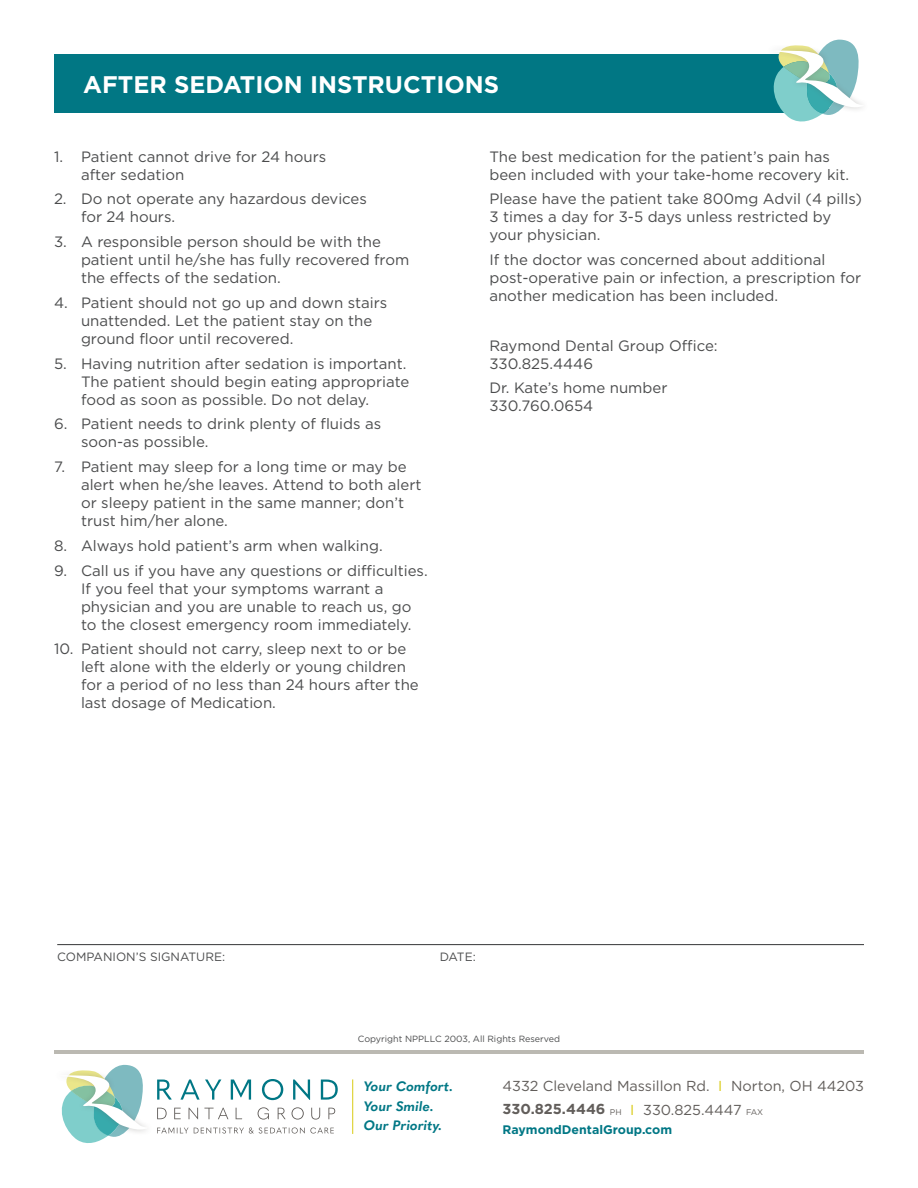
<style>
.page{position:relative;width:918px;height:1188px;background:#fff}
.page>*{position:absolute;margin:0;border:0;box-sizing:border-box;transform-origin:0 0}
.t1{font:700 24px "Gotham HTF";color:#fff}
.t2{font:15px/18px "Gotham HTF";color:#4b4c4d}
.t3{font:14.4px/24px "Gotham HTF";color:#625e5b}
.t4{font:italic 700 13.5px/19.5px "Quasimoda";color:#007785}
.t5{font:700 12.3px "Gotham HTF";color:#007785}
.t6{font:12px "Gotham HTF";color:#4b4c4d}
.t7{font:9px "Gotham HTF";color:#4b4c4d}
.s1{color:#d9cb15}
.s2{font-weight:700}
.s3{font-size:8.25px}
</style>
<div class="page">
<hr style="left:54px;top:1051px;width:810px;height:3px;background:#bbb9b2">
<svg style="left:157px;top:1127px;width:177px;height:7px"></svg>
<svg style="left:61px;top:1065px;width:85px;height:78px"></svg>
<svg style="left:157px;top:1079px;width:181px;height:21px"></svg>
<svg style="left:157px;top:1107px;width:178px;height:13px"></svg>
<hr style="left:352px;top:1079px;width:1px;height:55px;background:#d9cb15">
<div style="left:54px;top:54px;width:774px;height:58px;background:#017784"></div>
<div style="left:764px;top:44px;width:105px;height:69px;background:#625e5b;opacity:.3"></div>
<svg style="left:768px;top:39px;width:97px;height:83px"></svg>
<hr style="left:57px;top:944px;width:807px;height:1px;background:#4b4c4d">
<h1 class="t1" style="left:83px;top:71px;width:417px">AFTER SEDATION INSTRUCTIONS</h1>
<p class="t2" style="left:81px;top:147px;width:247px;text-indent:-27px">1. Patient cannot drive for 24 hours after sedation</p>
<p class="t2" style="left:81px;top:190px;width:288px;text-indent:-27px">2. Do not operate any hazardous devices for 24 hours.</p>
<p class="t2" style="left:81px;top:233px;width:330px;text-indent:-27px">3. A responsible person should be with the patient until he/she has fully recovered from the effects of the sedation.</p>
<p class="t2" style="left:81px;top:293px;width:308px;text-indent:-27px">4. Patient should not go up and down stairs unattended. Let the patient stay on the ground floor until recovered.</p>
<p class="t2" style="left:81px;top:354px;width:330px;text-indent:-27px">5. Having nutrition after sedation is important.<br>The patient should begin eating appropriate food as soon as possible. Do not delay.</p>
<p class="t2" style="left:81px;top:415px;width:302px;text-indent:-27px">6. Patient needs to drink plenty of fluids as soon-as possible.</p>
<p class="t2" style="left:81px;top:458px;width:342px;text-indent:-27px">7. Patient may sleep for a long time or may be alert when he/she leaves. Attend to both alert or sleepy patient in the same manner; don’t trust him/her alone.</p>
<p class="t2" style="left:54px;top:536px;width:330px">8. Always hold patient’s arm when walking.</p>
<p class="t2" style="left:81px;top:561px;width:348px;text-indent:-27px">9. Call us if you have any questions or difficulties.<br>If you feel that your symptoms warrant a physician and you are unable to reach us, go to the closest emergency room immediately.</p>
<p class="t2" style="left:81px;top:640px;width:339px;text-indent:-27px">10. Patient should not carry, sleep next to or be left alone with the elderly or young children for a period of no less than 24 hours after the last dosage of Medication.</p>
<p class="t2" style="left:489px;top:147px;width:361px">The best medication for the patient’s pain has been included with your take-home recovery kit.</p>
<p class="t2" style="left:489px;top:190px;width:374px">Please have the patient take 800mg Advil (4 pills)<br>3 times a day for 3-5 days unless restricted by your physician.</p>
<p class="t2" style="left:489px;top:251px;width:373px">If the doctor was concerned about additional post-operative pain or infection, a prescription for another medication has been included.</p>
<p class="t2" style="left:489px;top:336px;width:230px">Raymond Dental Group Office:<br>330.825.4446</p>
<p class="t2" style="left:489px;top:379px;width:180px">Dr. Kate’s home number<br>330.760.0654</p>
<p class="t6" style="left:57px;top:950px;width:169px">COMPANION’S SIGNATURE:</p>
<p class="t6" style="left:440px;top:950px;width:38px">DATE:</p>
<p class="t7" style="left:358px;top:1033px;width:204px">Copyright NPPLLC 2003, All Rights Reserved</p>
<p class="t4" style="left:364px;top:1076px;width:91px">Your Comfort.<br>Your Smile.<br>Our Priority.</p>
<p class="t3" style="left:502px;top:1073px;width:363px">4332 Cleveland Massillon Rd. <span class="s1">I</span> Norton, OH 44203<br><span class="s2">330.825.4446</span> <span class="s3">PH</span> <span class="s1">I</span> 330.825.4447 <span class="s3">FAX</span></p>
<p class="t5" style="left:502px;top:1123px;width:171px">RaymondDentalGroup.com</p>
</div>
